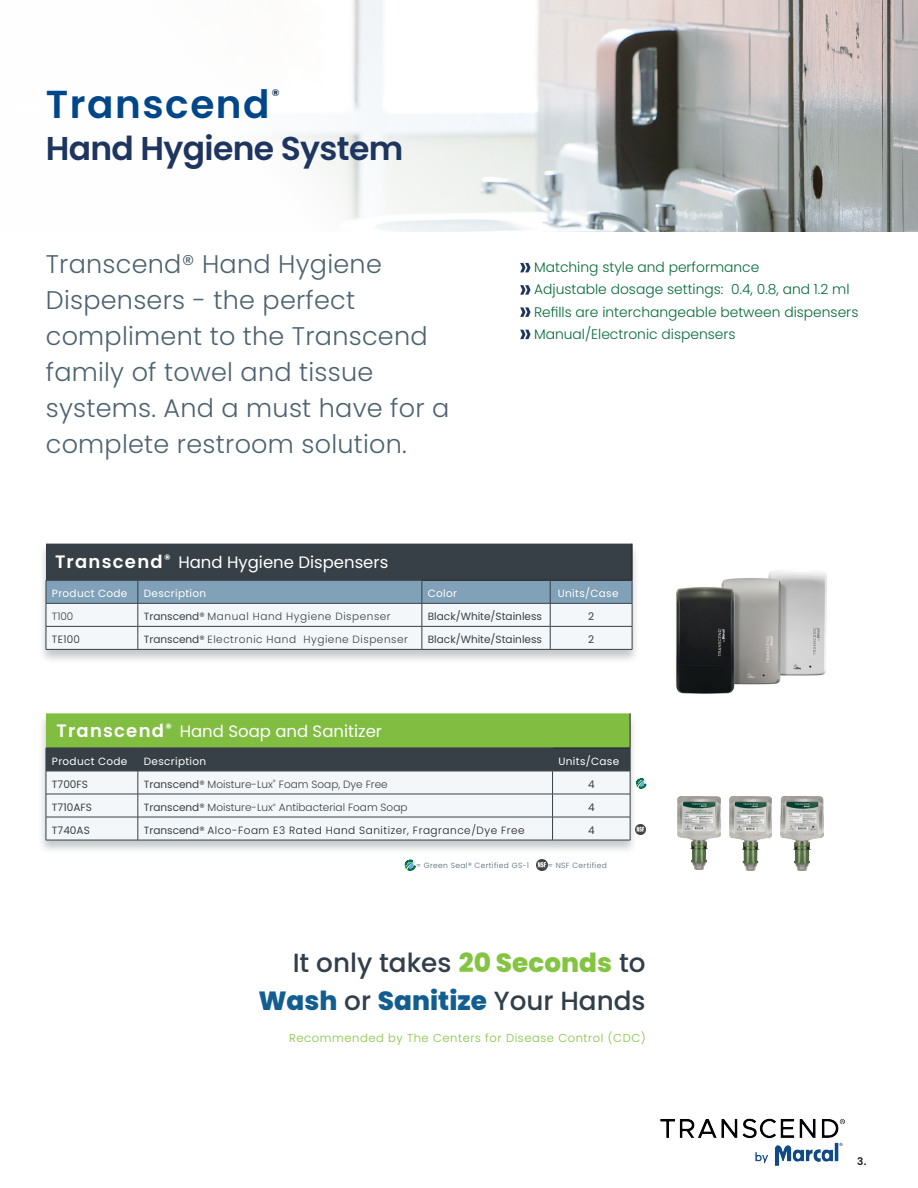
<style>
.page{position:relative;width:918px;height:1188px;background:#fff}
.page>*{position:absolute;margin:0;border:0;box-sizing:border-box;transform-origin:0 0}
.t1{font:600 39px "Poppins";letter-spacing:.04em;color:#004789}
.t2{font:600 33px "Poppins";letter-spacing:-.02em;color:#1e355f}
.t3{font:500 26.25px/38.1px "Poppins";color:#323e49;text-align:right}
.t4{font:300 25.5px/36px "Poppins";letter-spacing:.01em;color:#4d6270}
.t5{font:16.5px "Poppins";color:#fff}
.t6{font:700 15px "Avenir Next";color:#1e355f}
.t7{font:300 13.8px "Poppins";color:#056b38}
.t8{font:300 11.55px "Poppins";letter-spacing:.05em;color:#83c441}
.t9{font:300 10.5px "Poppins";color:#374046}
.t10{font:300 10.5px "Poppins";letter-spacing:.05em;color:#374046}
.t11{font:10.5px "Poppins";letter-spacing:.03em;color:#fff}
.t12{font:10.5px "Poppins";color:#374046}
.t13{font:300 10.5px "Poppins";letter-spacing:.05em;color:#231f20}
.t14{font:600 10.5px "Poppins";color:#231f20}
.t15{font:300 7.5px "Poppins";letter-spacing:.05em;color:#4d6270}
.s1{font-weight:600;font-size:18px}
.s2{font-weight:400}
.s3{font-weight:400;color:#374046}
.s4{font-weight:800;color:#83c441}
.s5{font-weight:800;color:#125e91}
</style>
<div class="page">
<img style="left:285px;top:0;width:633px;height:232px">
<img style="left:677px;top:796px;width:43px;height:74px">
<img style="left:729px;top:797px;width:43px;height:73px">
<img style="left:781px;top:796px;width:42px;height:74px">
<img style="left:675px;top:570px;width:152px;height:124px">
<div style="left:38px;top:543px;width:602px;height:121px;background:#374046;opacity:.29"></div>
<svg style="left:46px;top:544px;width:587px;height:105px"></svg>
<hr style="left:46px;top:649px;width:92px;height:1px;background:#374046">
<hr style="left:138px;top:649px;width:284px;height:1px;background:#374046">
<hr style="left:422px;top:649px;width:128px;height:1px;background:#374046">
<hr style="left:550px;top:649px;width:82px;height:1px;background:#374046">
<svg style="left:404px;top:860px;width:12px;height:10px"></svg>
<svg style="left:536px;top:860px;width:11px;height:10px"></svg>
<div style="left:38px;top:712px;width:600px;height:143px;background:#374046;opacity:.29"></div>
<hr style="left:46px;top:840px;width:92px;height:1px;background:#374046">
<hr style="left:138px;top:840px;width:415px;height:1px;background:#374046">
<hr style="left:553px;top:840px;width:77px;height:1px;background:#374046">
<svg style="left:46px;top:713px;width:600px;height:127px"></svg>
<svg style="left:520px;top:263px;width:11px;height:9px"></svg>
<svg style="left:520px;top:285px;width:11px;height:10px"></svg>
<svg style="left:520px;top:307px;width:11px;height:10px"></svg>
<svg style="left:520px;top:330px;width:11px;height:9px"></svg>
<img style="left:660px;top:1118px;width:185px;height:48px">
<p class="t1" style="left:46px;top:82px;width:225px">Transcend</p>
<p class="t6" style="left:271px;top:82px;width:10px">®</p>
<p class="t2" style="left:46px;top:130px;width:359px">Hand Hygiene System</p>
<p class="t4" style="left:46px;top:247px;width:405px">Transcend® Hand Hygiene<br>Dispensers - the perfect compliment to the Transcend family of towel and tissue systems. And a must have for a complete restroom solution.</p>
<p class="t5" style="left:55px;top:552px;width:335px"><span class="s1">Transcend</span><sup>®</sup> Hand Hygiene Dispensers</p>
<p class="t7" style="left:534px;top:259px;width:227px">Matching style and performance</p>
<p class="t7" style="left:534px;top:282px;width:317px">Adjustable dosage settings: 0.4, 0.8, and 1.2 ml</p>
<p class="t7" style="left:534px;top:304px;width:326px">Refills are interchangeable between dispensers</p>
<p class="t7" style="left:534px;top:326px;width:203px">Manual/Electronic dispensers</p>
<p class="t11" style="left:52px;top:588px;width:77px">Product Code</p>
<p class="t11" style="left:144px;top:588px;width:64px">Description</p>
<p class="t11" style="left:428px;top:588px;width:31px">Color</p>
<p class="t11" style="left:558px;top:588px;width:62px">Units/Case</p>
<p class="t9" style="left:52px;top:611px;width:23px">T100</p>
<p class="t10" style="left:144px;top:611px;width:248px"><span class="s2">Transcend®</span> Manual Hand Hygiene Dispenser</p>
<p class="t12" style="left:428px;top:611px;width:116px">Black/White/Stainless</p>
<p class="t12" style="left:588px;top:611px;width:8px">2</p>
<p class="t13" style="left:52px;top:634px;width:30px">TE100</p>
<p class="t10" style="left:144px;top:634px;width:266px"><span class="s2">Transcend®</span> Electronic Hand Hygiene Dispenser</p>
<p class="t12" style="left:428px;top:634px;width:116px">Black/White/Stainless</p>
<p class="t12" style="left:588px;top:634px;width:8px">2</p>
<p class="t5" style="left:56px;top:721px;width:327px"><span class="s1">Transcend</span><sup>®</sup> Hand Soap and Sanitizer</p>
<p class="t11" style="left:52px;top:755px;width:77px">Product Code</p>
<p class="t11" style="left:144px;top:755px;width:64px">Description</p>
<p class="t11" style="left:559px;top:755px;width:62px">Units/Case</p>
<p class="t12" style="left:52px;top:778px;width:38px">T700FS</p>
<p class="t9" style="left:144px;top:778px;width:245px"><span class="s2">Transcend®</span> Moisture-Lux<sup>®</sup> Foam Soap, Dye Free</p>
<p class="t12" style="left:588px;top:778px;width:8px">4</p>
<p class="t12" style="left:52px;top:801px;width:41px">T710AFS</p>
<p class="t9" style="left:144px;top:801px;width:265px"><span class="s2">Transcend®</span> Moisture-Lux<sup>®</sup> Antibacterial Foam Soap</p>
<p class="t12" style="left:588px;top:801px;width:8px">4</p>
<p class="t12" style="left:52px;top:824px;width:39px">T740AS</p>
<p class="t13" style="left:144px;top:824px;width:382px"><span class="s3">Transcend®</span> Alco-Foam E3 Rated Hand Sanitizer, Fragrance/Dye Free</p>
<p class="t12" style="left:588px;top:824px;width:8px">4</p>
<p class="t15" style="left:416px;top:861px;width:115px">= Green Seal® Certified GS-1</p>
<p class="t15" style="left:548px;top:861px;width:60px">= NSF Certified</p>
<p class="t3" style="left:258px;top:944px;width:389px">It only takes <span class="s4">20 Seconds</span> to<br><span class="s5">Wash</span> or <span class="s5">Sanitize</span> Your Hands</p>
<p class="t8" style="left:289px;top:1031px;width:358px">Recommended by The Centers for Disease Control (CDC)</p>
<p class="t14" style="left:857px;top:1156px;width:11px">3.</p>
</div>
